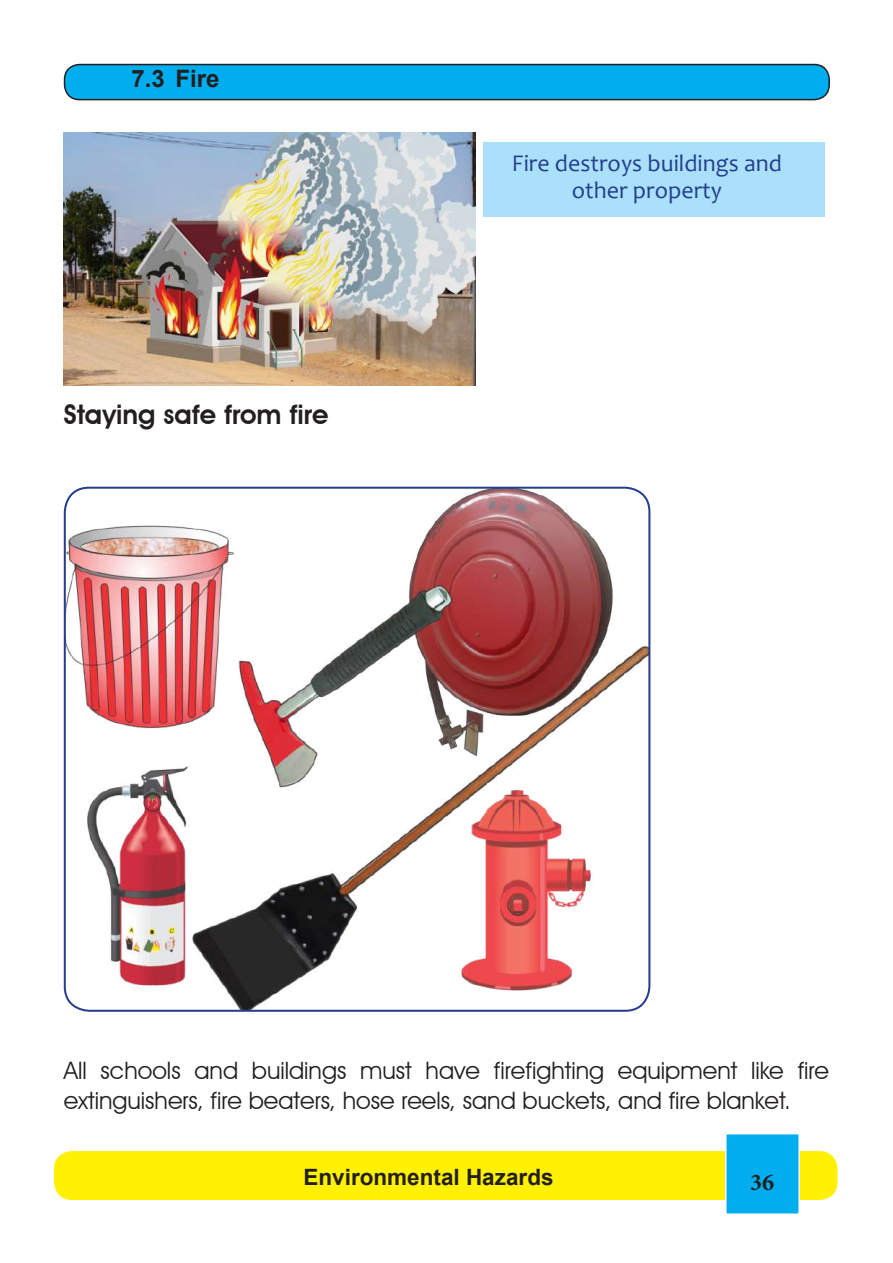
<style>
.page{position:relative;width:893px;height:1263px;background:#fff}
.page>*{position:absolute;margin:0;border:0;box-sizing:border-box;transform-origin:0 0}
.t1{font:600 27px "Avant Garde IT Cby BT";color:#231f20}
.t2{font:24px/30px "Avant Garde IT Cby BT";color:#231f20}
.t3{font:24px/27px "Candara";color:#253f8e;text-align:center}
.t4{font:700 24px "Arial";color:#231f20}
.t5{font:700 24px "Minion Pro";color:#231f20}
.t6{font:700 22.5px "Arial";color:#231f20}
</style>
<div class="page">
<div style="left:65px;top:65px;width:764px;height:35px;background:#00aeef;border-radius:15px"></div>
<div style="left:64px;top:64px;width:766px;height:36px;border:2px solid #231f20;border-radius:15px"></div>
<img style="left:64px;top:133px;width:411px;height:253px">
<div style="left:483px;top:142px;width:341px;height:75px;background:#aae0f9"></div>
<img style="left:65px;top:488px;width:584px;height:523px">
<div style="left:64px;top:487px;width:586px;height:525px;border:2px solid #253f8e;border-radius:24px"></div>
<div style="left:54px;top:1151px;width:783px;height:49px;background:#fff101;border-radius:18px"></div>
<div style="left:725px;top:1133px;width:75px;height:82px;background:#00aeef;border:2px solid #fff"></div>
<p class="t4" style="left:132px;top:62px;width:89px">7.3 Fire</p>
<p class="t1" style="left:64px;top:399px;width:266px">Staying safe from fire</p>
<p class="t3" style="left:512px;top:150px;width:272px">Fire destroys buildings and other property</p>
<p class="t2" style="left:64px;top:1055px;width:767px">All schools and buildings must have firefighting equipment like fire extinguishers, fire beaters, hose reels, sand buckets, and fire blanket.</p>
<p class="t6" style="left:303px;top:1161px;width:252px">Environmental Hazards</p>
<p class="t5" style="left:750px;top:1165px;width:25px">36</p>
</div>
